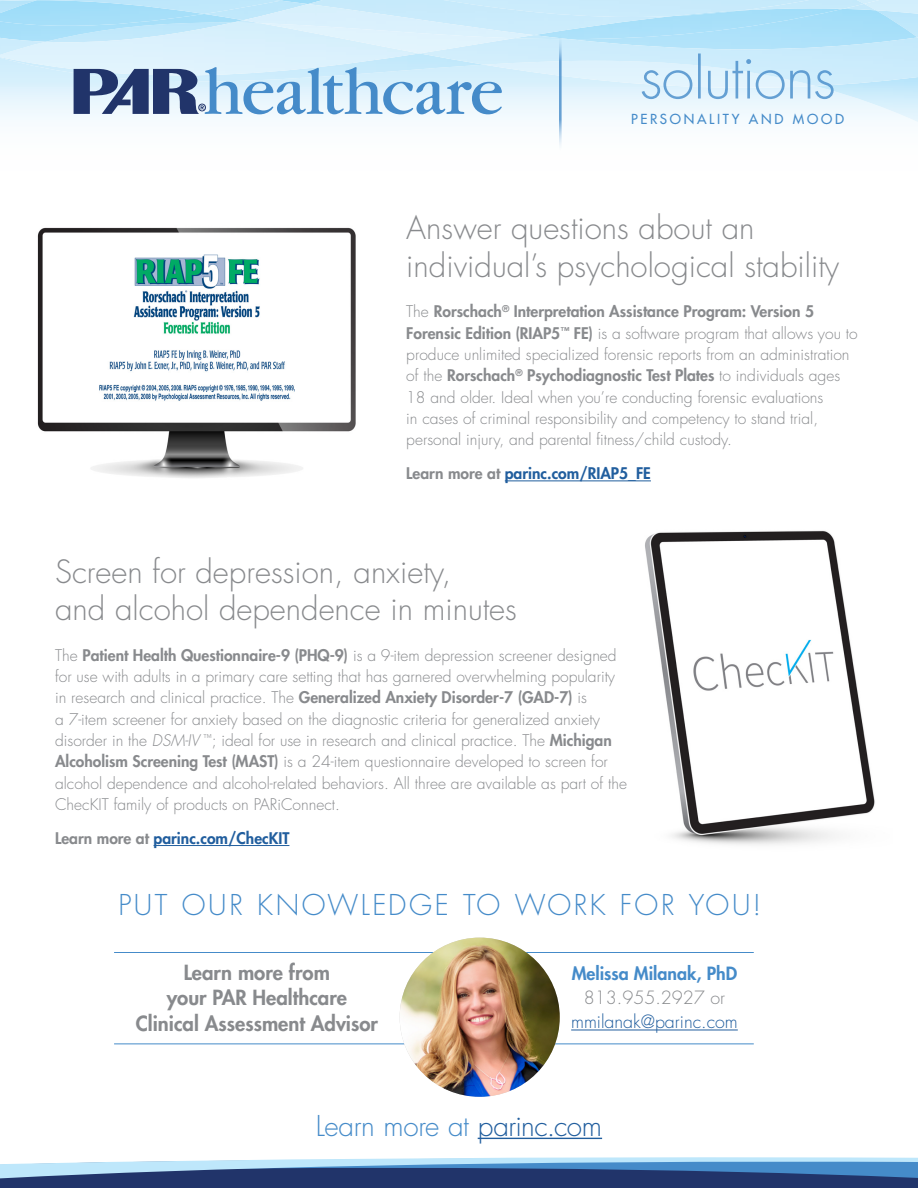
<style>
.page{position:relative;width:918px;height:1188px;background:#fff}
.page>*{position:absolute;margin:0;border:0;box-sizing:border-box;transform-origin:0 0}
.t1{font:300 31.2px/37.5px "Futura Std";color:#888a8d}
.t2{font:300 27.9px "Futura Std";letter-spacing:.09em;color:#458bc9}
.t3{font:300 27.9px "Futura Std";letter-spacing:-.015em;color:#458bc9}
.t4{font:800 20.25px/25.3px "Futura Std";color:#888a8d;text-align:center}
.t5{font:300 17.7px "Futura Std";color:#215e9e}
.t6{font:800 17.7px "Futura Std";color:#458bc9}
.t7{font:300 17.7px "Futura Std";color:#888a8d}
.t8{font:300 15.6px/21.3px "Futura Std";color:#888a8d}
.t9{font:800 15.6px "Futura Std";color:#215e9e}
.t10{font:500 13.5px "Futura Std";letter-spacing:.2em;color:#458bc9}
.s1{font-weight:800}
.s2{color:#888a8d}
.s3{font-style:italic}
.s4{color:#215e9e}
</style>
<div class="page">
<img style="left:37px;top:227px;width:319px;height:251px">
<img style="left:645px;top:530px;width:230px;height:315px">
<hr style="left:505px;top:480px;width:146px;height:1px;background:#215e9e">
<hr style="left:154px;top:845px;width:135px;height:1px;background:#215e9e">
<img style="left:0;top:75px;width:918px;height:47px">
<svg style="left:0;top:0;width:918px;height:37px;background:#aae0f9"></svg>
<img style="left:37px;top:0;width:244px;height:14px">
<img style="left:204px;top:1px;width:365px;height:38px">
<svg style="left:876px;top:4px;width:42px;height:11px"></svg>
<img style="left:876px;top:0;width:42px;height:4px">
<img style="left:0;top:53px;width:420px;height:22px">
<img style="left:0;top:20px;width:261px;height:36px">
<img style="left:864px;top:0;width:12px;height:17px">
<img style="left:308px;top:0;width:556px;height:35px">
<img style="left:243px;top:4px;width:291px;height:34px">
<hr style="left:559px;top:34px;width:3px;height:119px;background:#458bc9">
<svg style="left:74px;top:54px;width:760px;height:60px;background:#bcd6ea"></svg>
<svg style="left:0;top:1157px;width:918px;height:31px;background:#5978a4"></svg>
<hr style="left:478px;top:1138px;width:124px;height:1px;background:#215e9e">
<hr style="left:571px;top:1030px;width:167px;height:1px;background:#215e9e">
<hr style="left:114px;top:952px;width:640px;height:1px;background:#458bc9">
<hr style="left:114px;top:1044px;width:640px;height:1px;background:#458bc9">
<img style="left:400px;top:938px;width:160px;height:159px;border-radius:80px">
<p class="t10" style="left:631px;top:110px;width:214px">PERSONALITY AND MOOD</p>
<h1 class="t1" style="left:406px;top:210px;width:435px">Answer questions about an individual’s psychological stability</h1>
<p class="t8" style="left:406px;top:302px;width:453px">The <span class="s1">Rorschach</span><sup>®</sup> <span class="s1">Interpretation Assistance Program: Version 5<br>Forensic Edition (RIAP5</span><sup>™</sup> <span class="s1">FE)</span> is a software program that allows you to produce unlimited specialized forensic reports from an administration of the <span class="s1">Rorschach</span><sup>®</sup> <span class="s1">Psychodiagnostic Test Plates</span> to individuals ages 18 and older. Ideal when you’re conducting forensic evaluations<br>in cases of criminal responsibility and competency to stand trial, personal injury, and parental fitness/child custody.</p>
<p class="t9" style="left:406px;top:464px;width:246px"><span class="s2">Learn more at</span> parinc.com/RIAP5_FE</p>
<h1 class="t1" style="left:55px;top:554px;width:463px">Screen for depression, anxiety,<br>and alcohol dependence in minutes</h1>
<p class="t8" style="left:55px;top:645px;width:573px">The <span class="s1">Patient Health Questionnaire-9 (PHQ-9)</span> is a 9-item depression screener designed for use with adults in a primary care setting that has garnered overwhelming popularity in research and clinical practice. The <span class="s1">Generalized Anxiety Disorder-7 (GAD-7)</span> is<br>a 7-item screener for anxiety based on the diagnostic criteria for generalized anxiety disorder in the <span class="s3">DSM-IV</span> <sup>™</sup>; ideal for use in research and clinical practice. The <span class="s1">Michigan Alcoholism Screening Test (MAST)</span> is a 24-item questionnaire developed to screen for alcohol dependence and alcohol-related behaviors. All three are available as part of the ChecKIT family of products on PARiConnect.</p>
<p class="t9" style="left:55px;top:828px;width:236px"><span class="s2">Learn more at</span> parinc.com/ChecKIT</p>
<h2 class="t2" style="left:118px;top:888px;width:644px">PUT OUR KNOWLEDGE TO WORK FOR YOU!</h2>
<p class="t4" style="left:136px;top:960px;width:244px">Learn more from<br>your PAR Healthcare<br>Clinical Assessment Advisor</p>
<p class="t6" style="left:572px;top:962px;width:167px">Melissa Milanak, PhD</p>
<p class="t7" style="left:584px;top:987px;width:143px">813.955.2927 or</p>
<p class="t5" style="left:571px;top:1011px;width:168px">mmilanak@parinc.com</p>
<h2 class="t3" style="left:316px;top:1108px;width:288px">Learn more at <span class="s4">parinc.com</span></h2>
</div>
